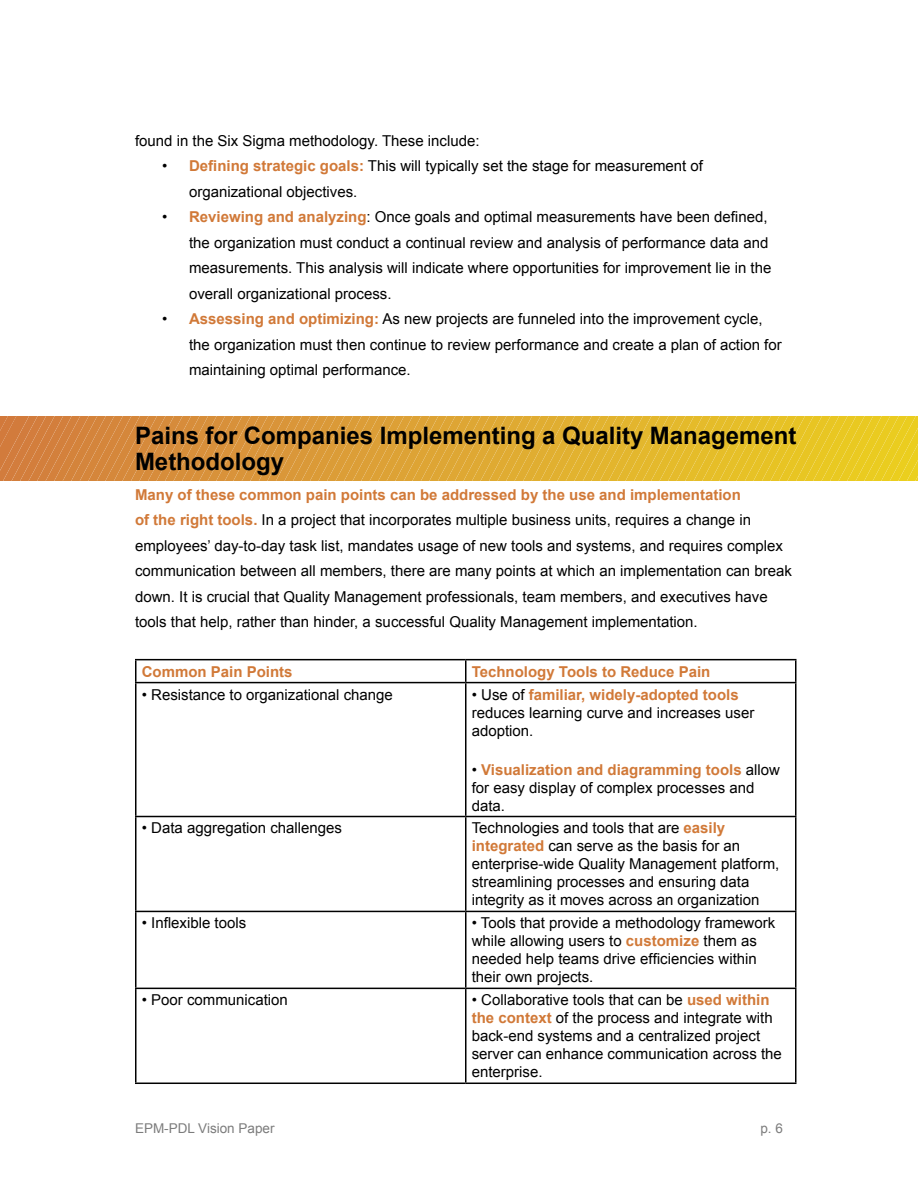
<style>
.page{position:relative;width:918px;height:1188px;background:#fff}
.page>*{position:absolute;margin:0;border:0;box-sizing:border-box;transform-origin:0 0}
.heading_1{font:700 24px/25.5px "Arial";color:#000}
.table_copy{font:15px/18px "Arial";color:#000}
.bullet_copy{font:15px/25.5px "Arial";color:#000}
.body_copy1{font:15px/25.5px "Arial";color:#000}
.body_copy1-2{font:700 15px "Arial";color:#d17938}
.t1{font:13.5px "Arial";color:#7c7c7c}
.s1{font-weight:700;color:#d17938}
</style>
<div class="page">
<svg style="left:0;top:416px;width:918px;height:64px;background:#dfa836"></svg>
<hr style="left:135px;top:659px;width:331px;height:1px;background:#000">
<svg style="left:135px;top:660px;width:1px;height:22px"></svg>
<hr style="left:466px;top:659px;width:330px;height:1px;background:#000">
<svg style="left:465px;top:660px;width:1px;height:22px"></svg>
<svg style="left:795px;top:660px;width:1px;height:22px"></svg>
<hr style="left:135px;top:682px;width:331px;height:1px;background:#000">
<hr style="left:135px;top:683px;width:1px;height:133px;background:#000">
<hr style="left:466px;top:682px;width:330px;height:1px;background:#000">
<hr style="left:465px;top:683px;width:1px;height:133px;background:#000">
<hr style="left:795px;top:683px;width:1px;height:133px;background:#000">
<hr style="left:135px;top:816px;width:331px;height:1px;background:#000">
<hr style="left:135px;top:817px;width:1px;height:94px;background:#000">
<hr style="left:466px;top:816px;width:330px;height:1px;background:#000">
<hr style="left:465px;top:817px;width:1px;height:94px;background:#000">
<hr style="left:795px;top:817px;width:1px;height:94px;background:#000">
<hr style="left:135px;top:911px;width:331px;height:1px;background:#000">
<hr style="left:135px;top:912px;width:1px;height:76px;background:#000">
<hr style="left:466px;top:911px;width:330px;height:1px;background:#000">
<hr style="left:465px;top:912px;width:1px;height:76px;background:#000">
<hr style="left:795px;top:912px;width:1px;height:76px;background:#000">
<hr style="left:135px;top:988px;width:331px;height:1px;background:#000">
<hr style="left:135px;top:989px;width:1px;height:94px;background:#000">
<hr style="left:466px;top:988px;width:330px;height:1px;background:#000">
<hr style="left:465px;top:989px;width:1px;height:94px;background:#000">
<hr style="left:795px;top:989px;width:1px;height:94px;background:#000">
<hr style="left:135px;top:1083px;width:331px;height:1px;background:#000">
<hr style="left:466px;top:1083px;width:330px;height:1px;background:#000">
<p class="body_copy1" style="left:135px;top:128px;width:346px">found in the Six Sigma methodology. These include:</p>
<p class="bullet_copy" style="left:189px;top:153px;width:516px;text-indent:-27px">• <span class="s1">Defining strategic goals:</span> This will typically set the stage for measurement of organizational objectives.</p>
<p class="bullet_copy" style="left:189px;top:204px;width:584px;text-indent:-27px">• <span class="s1">Reviewing and analyzing</span>: Once goals and optimal measurements have been defined, the organization must conduct a continual review and analysis of performance data and measurements. This analysis will indicate where opportunities for improvement lie in the overall organizational process.</p>
<p class="bullet_copy" style="left:189px;top:306px;width:594px;text-indent:-27px">• <span class="s1">Assessing and optimizing:</span> As new projects are funneled into the improvement cycle, the organization must then continue to review performance and create a plan of action for maintaining optimal performance.</p>
<p class="heading_1" style="left:135px;top:423px;width:663px">Pains for Companies Implementing a Quality Management<br>Methodology</p>
<p class="body_copy1" style="left:135px;top:482px;width:658px"><span class="s1">Many of these common pain points can be addressed by the use and implementation<br>of the right tools.</span> In a project that incorporates multiple business units, requires a change in employees’ day-to-day task list, mandates usage of new tools and systems, and requires complex communication between all members, there are many points at which an implementation can break down. It is crucial that Quality Management professionals, team members, and executives have tools that help, rather than hinder, a successful Quality Management implementation.</p>
<p class="body_copy1-2" style="left:142px;top:663px;width:152px">Common Pain Points</p>
<p class="body_copy1-2" style="left:472px;top:663px;width:240px">Technology Tools to Reduce Pain</p>
<p class="table_copy" style="left:142px;top:685px;width:253px">• Resistance to organizational change</p>
<p class="table_copy" style="left:472px;top:685px;width:284px">• Use of <span class="s1">familiar, widely-adopted tools </span>reduces learning curve and increases user adoption.</p>
<p class="table_copy" style="left:472px;top:760px;width:310px">• <span class="s1">Visualization and diagramming tools</span> allow for easy display of complex processes and data.</p>
<p class="table_copy" style="left:142px;top:819px;width:202px">• Data aggregation challenges</p>
<p class="table_copy" style="left:472px;top:819px;width:309px">Technologies and tools that are <span class="s1">easily integrated</span> can serve as the basis for an enterprise-wide Quality Management platform, streamlining processes and ensuring data integrity as it moves across an organization</p>
<p class="table_copy" style="left:142px;top:914px;width:106px">• Inflexible tools</p>
<p class="table_copy" style="left:472px;top:914px;width:305px">• Tools that provide a methodology framework while allowing users to <span class="s1">customize</span> them as needed help teams drive efficiencies within their own projects.</p>
<p class="table_copy" style="left:142px;top:991px;width:148px">• Poor communication</p>
<p class="table_copy" style="left:472px;top:991px;width:312px">• Collaborative tools that can be <span class="s1">used within the context</span> of the process and integrate with back-end systems and a centralized project server can enhance communication across the enterprise.</p>
<p class="t1" style="left:135px;top:1121px;width:141px">EPM-PDL Vision Paper</p>
<p class="t1" style="left:760px;top:1121px;width:24px">p. 6</p>
</div>
